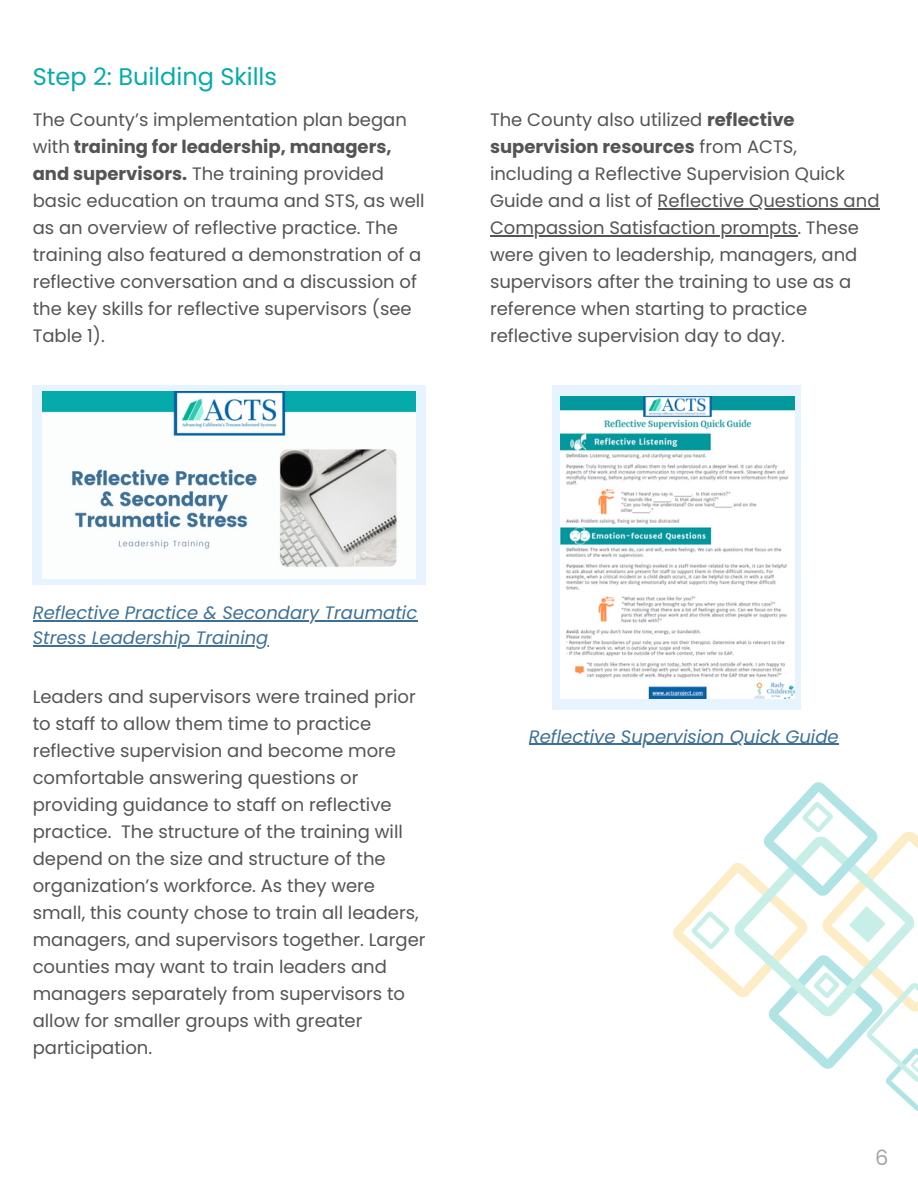
<style>
.page{position:relative;width:918px;height:1188px;background:#fff}
.page>*{position:absolute;margin:0;border:0;box-sizing:border-box;transform-origin:0 0}
.t1{font:24px "Poppins";color:#05abab}
.t2{font:21px "Poppins";color:#a6a6a6}
.t3{font:18px/27px "Poppins";color:#545454}
.t4{font:italic 18px/24.8px "Poppins";color:#3e7095}
.s1{font-weight:700}
</style>
<div class="page">
<div style="left:33px;top:385px;width:393px;height:199px;background:#e7f4ff"></div>
<div style="left:552px;top:385px;width:249px;height:325px;background:#e7f4ff"></div>
<img style="left:560px;top:396px;width:234px;height:303px">
<img style="left:42px;top:392px;width:374px;height:187px">
<hr style="left:529px;top:744px;width:310px;height:1px;background:#3e7095">
<hr style="left:658px;top:209px;width:222px;height:1px;background:#545454">
<hr style="left:490px;top:236px;width:307px;height:1px;background:#545454">
<hr style="left:33px;top:621px;width:384px;height:1px;background:#3e7095">
<hr style="left:33px;top:645px;width:235px;height:1px;background:#3e7095">
<svg style="left:673px;top:782px;width:245px;height:329px"></svg>
<h1 class="t1" style="left:33px;top:60px;width:246px">Step 2: Building Skills</h1>
<p class="t3" style="left:33px;top:107px;width:394px">The County’s implementation plan began with <span class="s1">training for leadership, managers, and supervisors.</span> The training provided basic education on trauma and STS, as well as an overview of reflective practice. The training also featured a demonstration of a reflective conversation and a discussion of the key skills for reflective supervisors (see Table 1).</p>
<p class="t3" style="left:490px;top:107px;width:391px">The County also utilized <span class="s1">reflective supervision resources</span> from ACTS, including a Reflective Supervision Quick Guide and a list of Reflective Questions and Compassion Satisfaction prompts. These were given to leadership, managers, and supervisors after the training to use as a reference when starting to practice reflective supervision day to day.</p>
<p class="t4" style="left:33px;top:601px;width:386px">Reflective Practice &amp; Secondary Traumatic<br>Stress Leadership Training</p>
<p class="t3" style="left:33px;top:683px;width:394px">Leaders and supervisors were trained prior to staff to allow them time to practice reflective supervision and become more comfortable answering questions or providing guidance to staff on reflective practice. The structure of the training will depend on the size and structure of the organization’s workforce. As they were small, this county chose to train all leaders, managers, and supervisors together. Larger counties may want to train leaders and managers separately from supervisors to allow for smaller groups with greater participation.</p>
<p class="t4" style="left:529px;top:724px;width:311px">Reflective Supervision Quick Guide</p>
<p class="t2" style="left:875px;top:1143px;width:15px">6</p>
</div>
